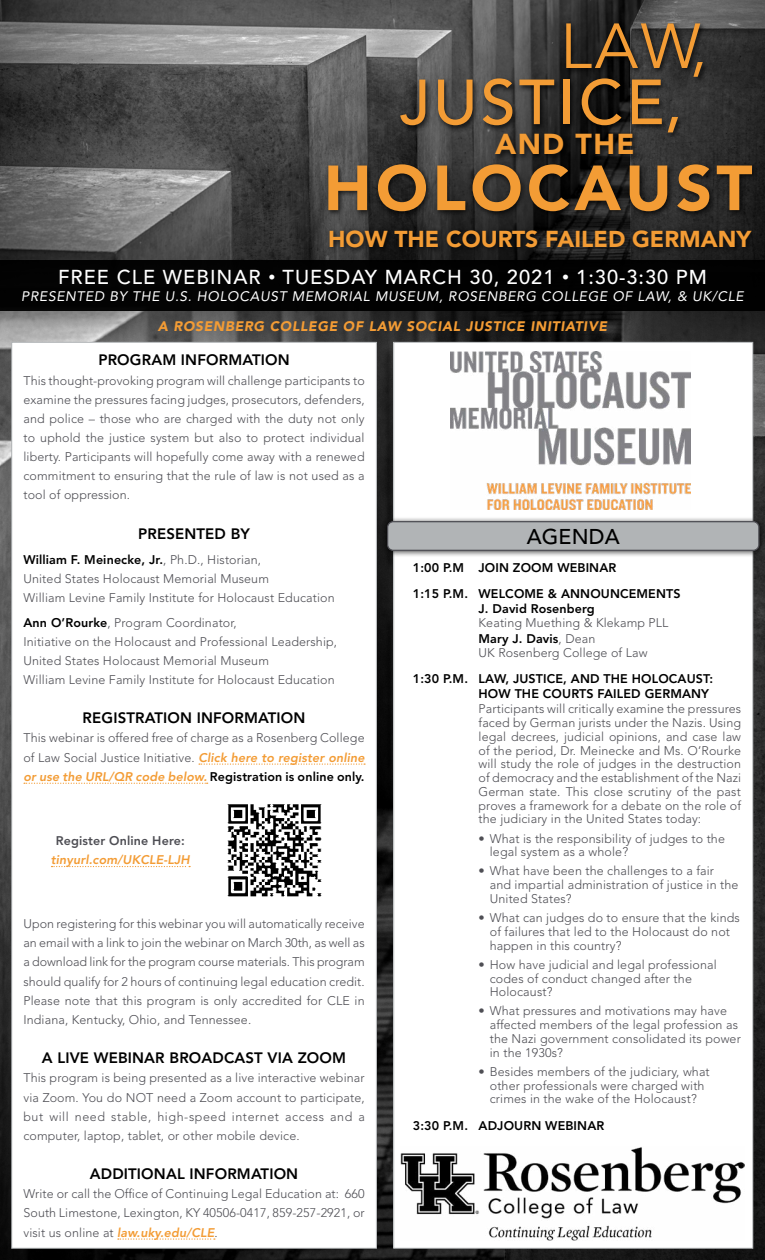
<style>
.page{position:relative;width:765px;height:1260px;background:#fff}
.page>*{position:absolute;margin:0;border:0;box-sizing:border-box;transform-origin:0 0}
.t1{font:900 63px "Avenir LT Std";letter-spacing:.065em;color:#f39c35}
.t2{font:500 63px "Avenir LT Std";letter-spacing:.05em;color:#f39c35}
.t3{font:63px "Avenir LT Std";color:#f39c35}
.t4{font:900 28.62px "Avenir LT Std";letter-spacing:.05em;color:#f39c35}
.t5{font:900 22.88px "Avenir LT Std";color:#f39c35}
.t6{font:500 21.25px "Avenir LT Std";letter-spacing:.01em;color:#000}
.t7{font:500 20px "Avenir LT Std";letter-spacing:.05em;color:#fff}
.Add_l_Info_Header{font:800 15px "Avenir LT Std";letter-spacing:.01em;color:#000}
.t8{font:italic 13.75px "Avenir LT Std";letter-spacing:.05em;color:#fff}
.t9{font:italic 900 13.75px "Avenir LT Std";letter-spacing:.05em;color:#f39c35}
.Add_l_Info_Blurb{font:300 12.5px/19.1px "Avenir LT Std";letter-spacing:.01em;color:#4e4e54;text-align:justify}
.Speaker{font:300 12.5px/13.8px "Avenir LT Std";letter-spacing:.01em;color:#4e4e54}
.Time{font:800 12.5px/15px "Avenir LT Std";letter-spacing:.01em;color:#000}
.Add_l_Info_Blurb-2{font:italic 800 12.5px/19.1px "Avenir LT Std";letter-spacing:.01em;color:#f39c35;text-align:center}
.s1{font-size:14px}
.s2{font-weight:800;color:#000}
.s3{font-weight:800;font-style:italic;color:#f39c35}
.s4{font-style:normal;color:#4e4e54}
</style>
<div class="page">
<img style="left:0;top:342px;width:765px;height:918px">
<img style="left:0;top:0;width:765px;height:342px">
<div style="left:563px;top:21px;width:147px;height:63px;background:#000;opacity:.75"></div>
<div style="left:397px;top:76px;width:287px;height:64px;background:#000;opacity:.75"></div>
<div style="left:325px;top:162px;width:434px;height:57px;background:#000;opacity:.75"></div>
<div style="left:492px;top:132px;width:148px;height:30px;background:#000;opacity:.75"></div>
<div style="left:326px;top:227px;width:432px;height:27px;background:#000;opacity:.75"></div>
<div style="left:12px;top:342px;width:364px;height:906px;background:#fff"></div>
<svg style="left:199px;top:763px;width:166px;height:2px"></svg>
<svg style="left:24px;top:783px;width:184px;height:1px"></svg>
<svg style="left:52px;top:866px;width:138px;height:1px"></svg>
<svg style="left:118px;top:1238px;width:97px;height:2px"></svg>
<div style="left:394px;top:342px;width:359px;height:906px;background:#fff"></div>
<img style="left:400px;top:1147px;width:345px;height:93px">
<img style="left:451px;top:351px;width:240px;height:159px">
<div style="left:382px;top:516px;width:383px;height:42px;background:#000;opacity:.75"></div>
<div style="left:388px;top:522px;width:371px;height:28px;background:#b1b4b6;border-radius:6px"></div>
<div style="left:387px;top:521px;width:373px;height:30px;border:1px solid #4e4e54;border-radius:6px"></div>
<div style="left:0;top:260px;width:765px;height:50px;background:#000"></div>
<img style="left:227px;top:804px;width:95px;height:93px">
<p class="t3" style="left:560px;top:10px;width:148px">LAW,</p>
<p class="t2" style="left:400px;top:66px;width:284px">JUSTICE,</p>
<p class="t1" style="left:324px;top:150px;width:430px">HOLOCAUST</p>
<p class="t4" style="left:495px;top:127px;width:141px">AND THE</p>
<p class="t5" style="left:328px;top:225px;width:425px">HOW THE COURTS FAILED GERMANY</p>
<p class="t7" style="left:58px;top:266px;width:650px">FREE CLE WEBINAR <span class="s1">•</span> TUESDAY MARCH 30, 2021 <span class="s1">•</span> 1:30-3:30 PM</p>
<p class="t8" style="left:21px;top:288px;width:724px">PRESENTED BY THE U.S. HOLOCAUST MEMORIAL MUSEUM, ROSENBERG COLLEGE OF LAW, &amp; UK/CLE</p>
<p class="t9" style="left:158px;top:318px;width:451px">A ROSENBERG COLLEGE OF LAW SOCIAL JUSTICE INITIATIVE</p>
<p class="Add_l_Info_Header" style="left:98px;top:351px;width:193px">PROGRAM INFORMATION</p>
<p class="Add_l_Info_Blurb" style="left:23px;top:371px;width:343px">This thought-provoking program will challenge participants to examine the pressures facing judges, prosecutors, defenders, and police – those who are charged with the duty not only to uphold the justice system but also to protect individual liberty. Participants will hopefully come away with a renewed commitment to ensuring that the rule of law is not used as a tool of oppression.</p>
<p class="Add_l_Info_Header" style="left:138px;top:525px;width:113px">PRESENTED BY</p>
<p class="Add_l_Info_Blurb" style="left:23px;top:550px;width:313px;text-align:left"><span class="s2">William F. Meinecke, Jr.</span>, Ph.D., Historian,<br>United States Holocaust Memorial Museum<br>William Levine Family Institute for Holocaust Education</p>
<p class="Add_l_Info_Blurb" style="left:23px;top:613px;width:315px;text-align:left"><span class="s2">Ann O’Rourke</span>, Program Coordinator,<br>Initiative on the Holocaust and Professional Leadership, United States Holocaust Memorial Museum<br>William Levine Family Institute for Holocaust Education</p>
<p class="Add_l_Info_Header" style="left:83px;top:709px;width:224px">REGISTRATION INFORMATION</p>
<p class="Add_l_Info_Blurb" style="left:23px;top:729px;width:343px">This webinar is offered free of charge as a Rosenberg College of Law Social Justice Initiative. <span class="s3">Click here to register online or use the URL/QR code below.</span> <span class="s2">Registration is online only.</span></p>
<p class="Add_l_Info_Blurb-2" style="left:51px;top:831px;width:140px"><span class="s4">Register Online Here: </span>tinyurl.com/UKCLE-LJH</p>
<p class="Add_l_Info_Blurb" style="left:23px;top:914px;width:343px">Upon registering for this webinar you will automatically receive an email with a link to join the webinar on March 30th, as well as a download link for the program course materials. This program should qualify for 2 hours of continuing legal education credit.<br>Please note that this program is only accredited for CLE in Indiana, Kentucky, Ohio, and Tennessee.</p>
<p class="Add_l_Info_Header" style="left:42px;top:1049px;width:306px">A LIVE WEBINAR BROADCAST VIA ZOOM</p>
<p class="Add_l_Info_Blurb" style="left:23px;top:1069px;width:343px">This program is being presented as a live interactive webinar via Zoom. You do NOT need a Zoom account to participate, but will need stable, high-speed internet access and a computer, laptop, tablet, or other mobile device.</p>
<p class="Add_l_Info_Header" style="left:90px;top:1165px;width:210px">ADDITIONAL INFORMATION</p>
<p class="Add_l_Info_Blurb" style="left:23px;top:1184px;width:343px">Write or call the Office of Continuing Legal Education at: 660<br>South Limestone, Lexington, KY 40506-0417, 859-257-2921, or visit us online at <span class="s3">law.uky.edu/CLE</span>.</p>
<p class="t6" style="left:527px;top:524px;width:95px">AGENDA</p>
<p class="Time" style="left:413px;top:560px;width:205px">1:00 P.M JOIN ZOOM WEBINAR</p>
<p class="Time" style="left:413px;top:586px;width:269px">1:15 P.M. WELCOME &amp; ANNOUNCEMENTS</p>
<p class="Speaker" style="left:479px;top:602px;width:192px"><span class="s2">J. David Rosenberg<br></span>Keating Muething &amp; Klekamp PLL</p>
<p class="Speaker" style="left:479px;top:632px;width:171px"><span class="s2">Mary J. Davis</span>, Dean<br>UK Rosenberg College of Law</p>
<p class="Time" style="left:479px;top:671px;width:236px;text-indent:-66px">1:30 P.M. LAW, JUSTICE, AND THE HOLOCAUST:<br>HOW THE COURTS FAILED GERMANY</p>
<p class="Speaker" style="left:479px;top:702px;width:264px;text-align:justify">Participants will critically examine the pressures faced by German jurists under the Nazis. Using legal decrees, judicial opinions, and case law of the period, Dr. Meinecke and Ms. O’Rourke will study the role of judges in the destruction of democracy and the establishment of the Nazi German state. This close scrutiny of the past proves a framework for a debate on the role of the judiciary in the United States today:</p>
<p class="Speaker" style="left:490px;top:831px;width:237px;text-indent:-11px">• What is the responsibility of judges to the legal system as a whole?</p>
<p class="Speaker" style="left:490px;top:864px;width:250px;text-indent:-11px">• What have been the challenges to a fair and impartial administration of justice in the<br>United States?</p>
<p class="Speaker" style="left:490px;top:911px;width:252px;text-indent:-11px">• What can judges do to ensure that the kinds of failures that led to the Holocaust do not happen in this country?</p>
<p class="Speaker" style="left:490px;top:958px;width:228px;text-indent:-11px">• How have judicial and legal professional codes of conduct changed after the<br>Holocaust?</p>
<p class="Speaker" style="left:490px;top:1004px;width:253px;text-indent:-11px">• What pressures and motivations may have affected members of the legal profession as the Nazi government consolidated its power in the 1930s?</p>
<p class="Speaker" style="left:479px;top:1065px;width:233px;text-align:center">• Besides members of the judiciary, what other professionals were charged with crimes in the wake of the Holocaust?</p>
<p class="Time" style="left:413px;top:1118px;width:193px">3:30 P.M. ADJOURN WEBINAR</p>
</div>
